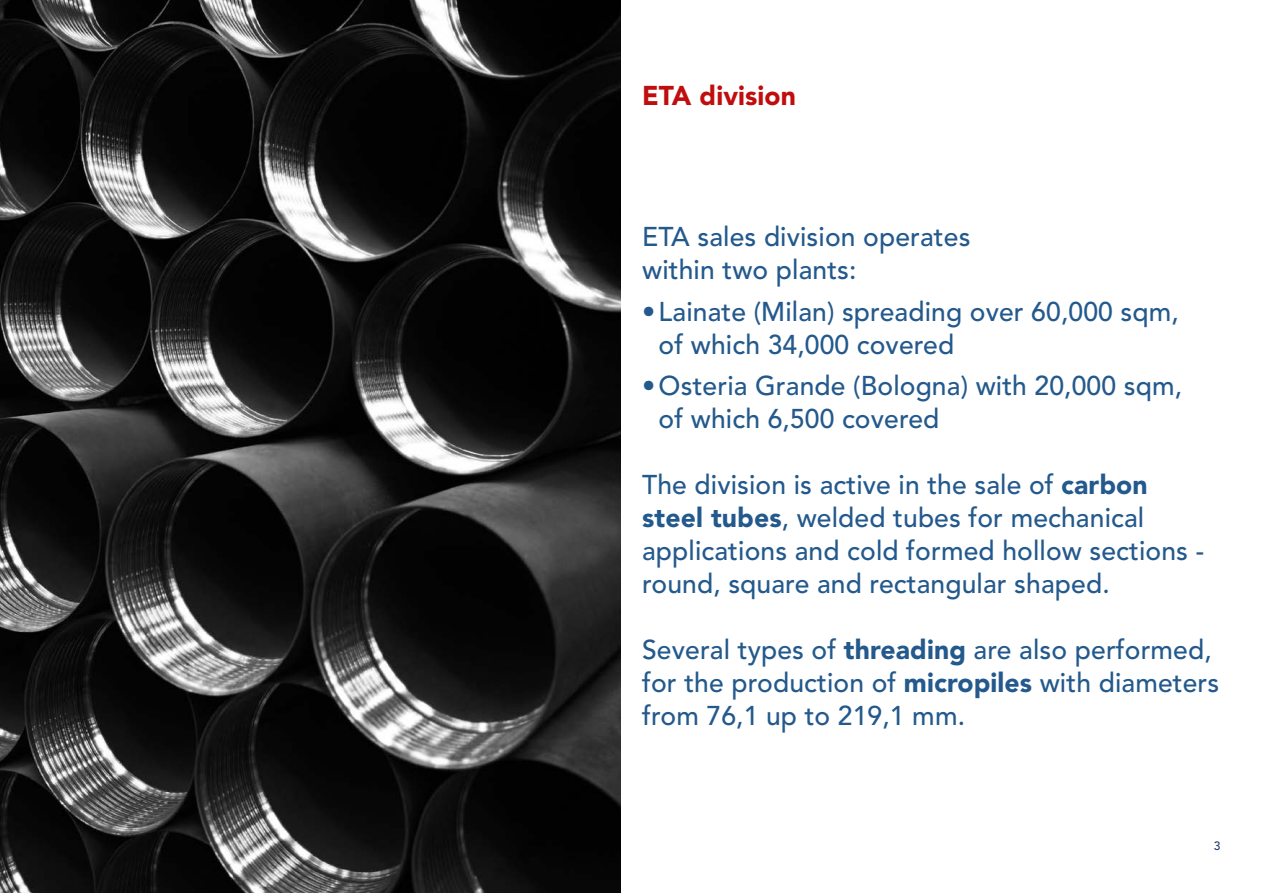
<style>
.page{position:relative;width:1263px;height:893px;background:#fff}
.page>*{position:absolute;margin:0;border:0;box-sizing:border-box;transform-origin:0 0}
.t1{font:500 27px/33px "Avenir LT Std";letter-spacing:.005em;color:#23598c}
.t2{font:900 27px "Avenir LT Std";letter-spacing:.005em;color:#c00d0e}
.t3{font:500 12px "Avenir LT Std";color:#233b73}
.s1{font-weight:900}
</style>
<div class="page">
<img style="left:0;top:0;width:621px;height:893px">
<p class="t2" style="left:642px;top:80px;width:155px">ETA division</p>
<p class="t1" style="left:642px;top:221px;width:330px">ETA sales division operates within two plants:</p>
<p class="t1" style="left:659px;top:296px;width:522px;text-indent:-17px">•Lainate (Milan) spreading over 60,000 sqm, of which 34,000 covered</p>
<p class="t1" style="left:659px;top:370px;width:525px;text-indent:-17px">•Osteria Grande (Bologna) with 20,000 sqm, of which 6,500 covered</p>
<p class="t1" style="left:642px;top:469px;width:563px">The division is active in the sale of <span class="s1">carbon steel tubes</span>, welded tubes for mechanical applications and cold formed hollow sections - round, square and rectangular shaped.</p>
<p class="t1" style="left:642px;top:634px;width:579px">Several types of <span class="s1">threading</span> are also performed, for the production of <span class="s1">micropiles</span> with diameters from 76,1 up to 219,1 mm.</p>
<p class="t3" style="left:1214px;top:839px;width:8px">3</p>
</div>
